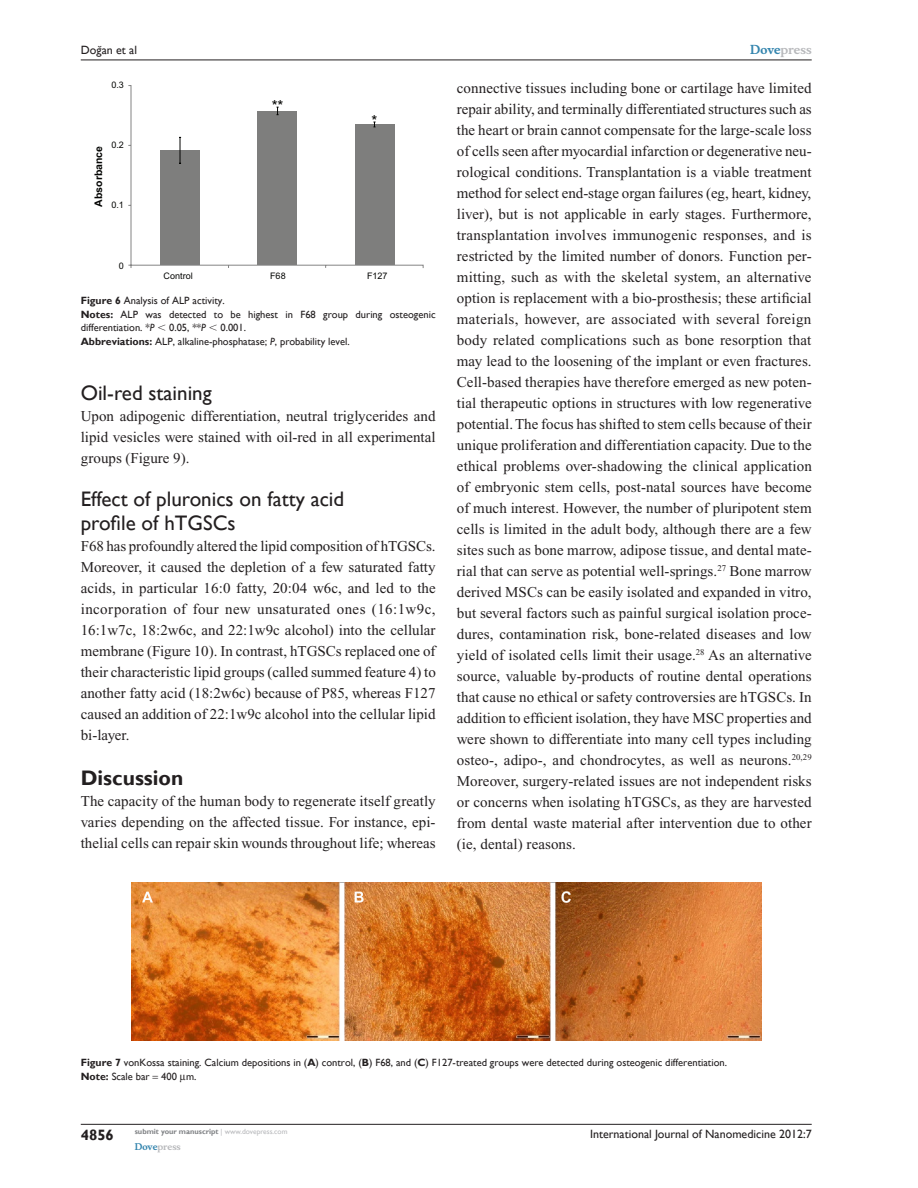
<style>
.page{position:relative;width:918px;height:1188px;background:#fff}
.page>*{position:absolute;margin:0;border:0;box-sizing:border-box;transform-origin:0 0}
.t1{font:21px/24px "Gill Sans";color:#231f20}
.t2{font:700 21px "Gill Sans";color:#231f20}
.TxF{font:15px/21px "Times New Roman";color:#231f20;text-align:justify}
.t3{font:700 15px "Gill Sans";color:#231f20}
.t4{font:15px "Arial";color:#040503}
.t5{font:12px "Gill Sans";color:#231f20}
.t6{font:700 12px "Musee";color:#b8b9bc}
.FC{font:10.5px/13.5px "Gill Sans";color:#231f20}
.t7{font:700 10.5px "Arial";color:#040503}
.t8{font:9px "Arial";color:#040503}
.t9{font:700 9px "Musee";color:#b8b9bc}
.t10{font:700 7.5px "Gill Sans";color:#808285}
.s1{font-weight:700}
.s2{font-style:italic}
.s3{font-family:"Mathematical Pi One"}
.s4{color:#3485ae}
.s5{font-weight:400;color:#b8b9bc}
</style>
<div class="page">
<img style="left:131px;top:883px;width:630px;height:158px">
<svg style="left:128px;top:85px;width:296px;height:183px"></svg>
<svg style="left:179px;top:137px;width:2px;height:27px"></svg>
<svg style="left:277px;top:107px;width:2px;height:8px"></svg>
<svg style="left:373px;top:122px;width:3px;height:6px"></svg>
<hr style="left:81px;top:1124px;width:731px;height:1px;background:#231f20">
<hr style="left:81px;top:60px;width:731px;height:1px;background:#231f20">
<p class="t5" style="left:81px;top:43px;width:58px">Dog˘an et al</p>
<p class="t8" style="left:111px;top:80px;width:14px">0.3</p>
<p class="t7" style="left:92px;top:207px;width:62px;rotate:-90deg">Absorbance</p>
<p class="t8" style="left:111px;top:140px;width:14px">0.2</p>
<p class="t8" style="left:111px;top:200px;width:14px">0.1</p>
<p class="t8" style="left:119px;top:260px;width:7px">0</p>
<p class="t8" style="left:164px;top:271px;width:31px">Control</p>
<p class="t4" style="left:272px;top:97px;width:13px">**</p>
<p class="t8" style="left:270px;top:271px;width:17px">F68</p>
<p class="t4" style="left:372px;top:112px;width:7px">*</p>
<p class="t8" style="left:367px;top:271px;width:22px">F127</p>
<p class="FC" style="left:81px;top:294px;width:146px"><span class="s1">Figure 6</span> Analysis of ALP activity.</p>
<p class="FC" style="left:81px;top:308px;width:356px"><span class="s1">Notes:</span> ALP was detected to be highest in F68 group during osteogenic differentiation. *<span class="s2">P</span> <span class="s3">,</span> 0.05, **<span class="s2">P</span> <span class="s3">,</span> 0.001.</p>
<p class="FC" style="left:81px;top:335px;width:270px"><span class="s1">Abbreviations:</span> ALP, alkaline-phosphatase; <span class="s2">P</span>, probability level.</p>
<h2 class="t1" style="left:81px;top:381px;width:132px">Oil-red staining</h2>
<p class="TxF" style="left:81px;top:406px;width:356px">Upon adipogenic differentiation, neutral triglycerides and lipid vesicles were stained with oil-red in all experimental groups (Figure 9).</p>
<h2 class="t1" style="left:81px;top:488px;width:265px">Effect of pluronics on fatty acid profile of hTGSCs</h2>
<p class="TxF" style="left:81px;top:536px;width:357px">F68 has profoundly altered the lipid composition of hTGSCs.<br>Moreover, it caused the depletion of a few saturated fatty acids, in particular 16:0 fatty, 20:04 w6c, and led to the incorporation of four new unsaturated ones (16:1w9c, 16:1w7c, 18:2w6c, and 22:1w9c alcohol) into the cellular membrane (Figure 10). In contrast, hTGSCs replaced one of their characteristic lipid groups (called summed feature 4) to another fatty acid (18:2w6c) because of P85, whereas F127 caused an addition of 22:1w9c alcohol into the cellular lipid bi-layer.</p>
<h1 class="t2" style="left:81px;top:766px;width:104px">Discussion</h1>
<p class="TxF" style="left:81px;top:791px;width:356px">The capacity of the human body to regenerate itself greatly varies depending on the affected tissue. For instance, epi&shy;thelial cells can repair skin wounds throughout life; whereas</p>
<p class="t6" style="left:750px;top:43px;width:63px"><span class="s4">Dove</span>press</p>
<p class="TxF" style="left:457px;top:77px;width:357px">connective tissues including bone or cartilage have limited repair ability, and terminally differentiated structures such as the heart or brain cannot compensate for the large-scale loss of cells seen after myocardial infarction or degenerative neu&shy;rological conditions. Transplantation is a viable treatment method for select end-stage organ failures (eg, heart, kidney, liver), but is not applicable in early stages. Furthermore, transplantation involves immunogenic responses, and is restricted by the limited number of donors. Function per&shy;mitting, such as with the skeletal system, an alternative option is replacement with a bio-prosthesis; these artificial materials, however, are associated with several foreign body related complications such as bone resorption that may lead to the loosening of the implant or even fractures.<br>Cell-based therapies have therefore emerged as new poten&shy;tial therapeutic options in structures with low regenerative potential. The focus has shifted to stem cells because of their unique proliferation and differentiation capacity. Due to the ethical problems over-shadowing the clinical application of embryonic stem cells, post-natal sources have become of much interest. However, the number of pluripotent stem cells is limited in the adult body, although there are a few sites such as bone marrow, adipose tissue, and dental mate&shy;rial that can serve as potential well-springs.<sup>27</sup> Bone marrow derived MSCs can be easily isolated and expanded in vitro, but several factors such as painful surgical isolation proce&shy;dures, contamination risk, bone-related diseases and low yield of isolated cells limit their usage.<sup>28</sup> As an alternative source, valuable by-products of routine dental operations that cause no ethical or safety controversies are hTGSCs. In addition to efficient isolation, they have MSC properties and were shown to differentiate into many cell types including osteo-, adipo-, and chondrocytes, as well as neurons.<sup>20,29<br></sup>Moreover, surgery-related issues are not independent risks or concerns when isolating hTGSCs, as they are harvested from dental waste material after intervention due to other (ie, dental) reasons.</p>
<p class="FC" style="left:81px;top:1056px;width:648px"><span class="s1">Figure 7</span> vonKossa staining. Calcium depositions in (<span class="s1">A</span>) control, (<span class="s1">B</span>) F68, and (<span class="s1">C</span>) F127-treated groups were detected during osteogenic differentiation.</p>
<p class="FC" style="left:81px;top:1069px;width:117px"><span class="s1">Note:</span> Scale bar 400 m.</p>
<p class="t3" style="left:81px;top:1126px;width:35px">4856</p>
<p class="t10" style="left:135px;top:1127px;width:154px">submit your manuscript <span class="s5">| www.dovepress.com</span></p>
<p class="t9" style="left:135px;top:1141px;width:48px"><span class="s4">Dove</span>press</p>
<p class="t5" style="left:590px;top:1127px;width:223px">International Journal of Nanomedicine 2012:7</p>
</div>
